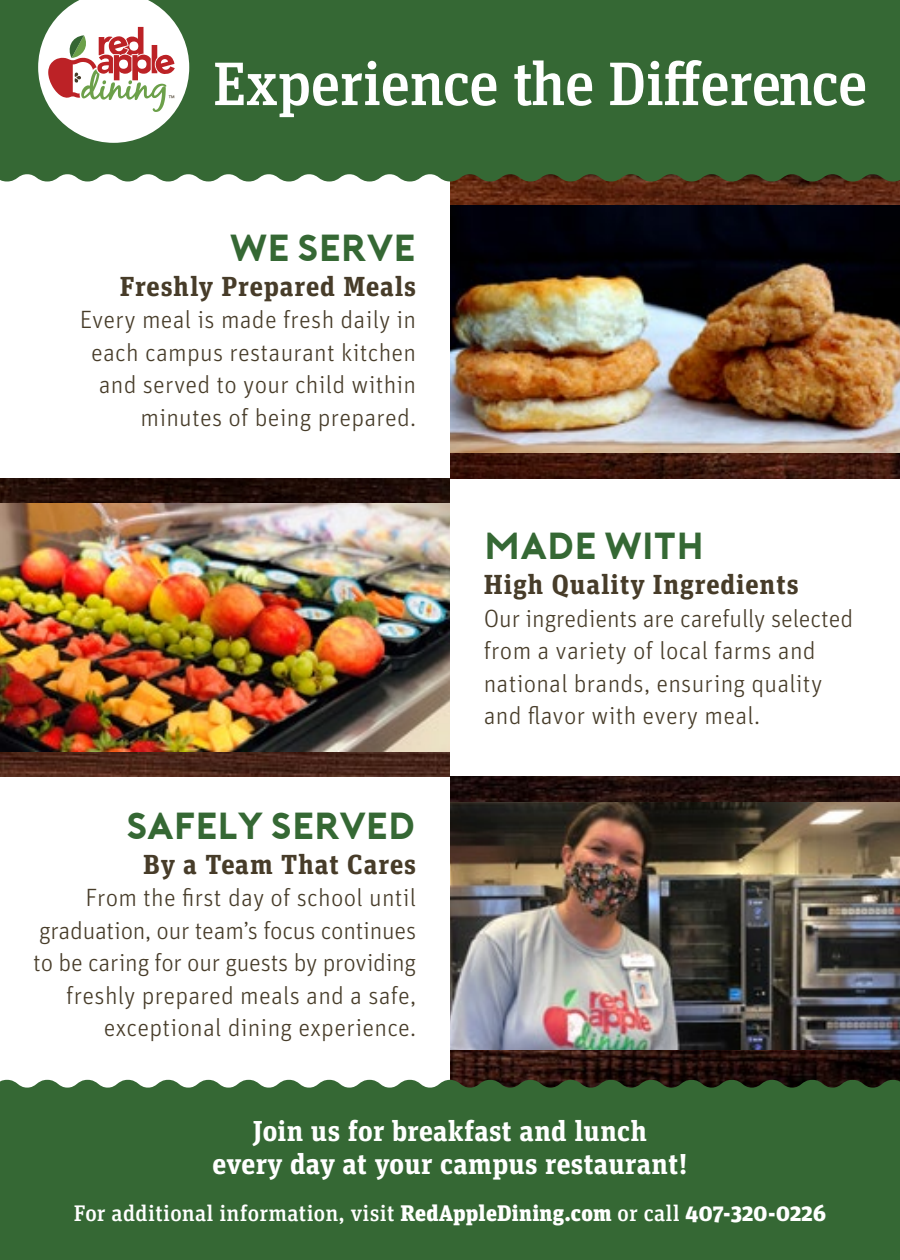
<style>
.page{position:relative;width:900px;height:1260px;background:#fff}
.page>*{position:absolute;margin:0;border:0;box-sizing:border-box;transform-origin:0 0}
.t1{font:500 61.25px "Unit Slab Pro";letter-spacing:-.01em;color:#fff}
.t2{font:37.5px "Porter Bold DEMO";letter-spacing:-.025em;color:#356834}
.t3{font:700 28.75px/32.5px "Unit Slab Pro";letter-spacing:.005em;color:#fff;text-align:center}
.t4{font:700 27.5px "Unit Slab Pro";letter-spacing:.03em;color:#473c29}
.t5{font:300 25px/32.5px "Unit Pro";letter-spacing:.01em;color:#473c29;text-align:right}
.t6{font:500 22.5px "Unit Slab Pro";letter-spacing:.01em;color:#fff}
.s1{font-weight:900}
</style>
<div class="page">
<img style="left:450px;top:182px;width:450px;height:296px">
<svg style="left:0;top:171px;width:900px;height:11px;fill:#356834"></svg>
<div style="left:0;top:0;width:900px;height:171px;background:#356834"></div>
<img style="left:0;top:478px;width:450px;height:299px">
<img style="left:450px;top:777px;width:450px;height:303px">
<img style="left:450px;top:205px;width:450px;height:248px">
<img style="left:0;top:504px;width:450px;height:247px">
<div style="left:0;top:1080px;width:900px;height:180px;background:#356834"></div>
<img style="left:450px;top:802px;width:450px;height:248px">
<svg style="left:38px;top:0;width:151px;height:143px"></svg>
<h1 class="t1" style="left:213px;top:41px;width:656px">Experience the Difference</h1>
<h2 class="t2" style="left:230px;top:228px;width:188px">WE SERVE</h2>
<p class="t4" style="left:120px;top:266px;width:298px">Freshly Prepared Meals</p>
<p class="t5" style="left:80px;top:303px;width:338px">Every meal is made fresh daily in each campus restaurant kitchen and served to your child within minutes of being prepared.</p>
<h2 class="t2" style="left:126px;top:806px;width:291px">SAFELY SERVED</h2>
<p class="t4" style="left:143px;top:844px;width:274px">By a Team That Cares</p>
<p class="t5" style="left:33px;top:881px;width:384px">From the first day of school until graduation, our team’s focus continues to be caring for our guests by providing freshly prepared meals and a safe, exceptional dining experience.</p>
<h2 class="t2" style="left:484px;top:526px;width:223px">MADE WITH</h2>
<p class="t4" style="left:484px;top:564px;width:316px">High Quality Ingredients</p>
<p class="t5" style="left:484px;top:601px;width:371px;text-align:left">Our ingredients are carefully selected from a variety of local farms and national brands, ensuring quality and flavor with every meal.</p>
<p class="t3" style="left:213px;top:1114px;width:477px">Join us for breakfast and lunch<br>every day at your campus restaurant!</p>
<p class="t6" style="left:74px;top:1198px;width:754px">For additional information, visit <span class="s1">RedAppleDining.com</span> or call <span class="s1">407-320-0226</span></p>
</div>
